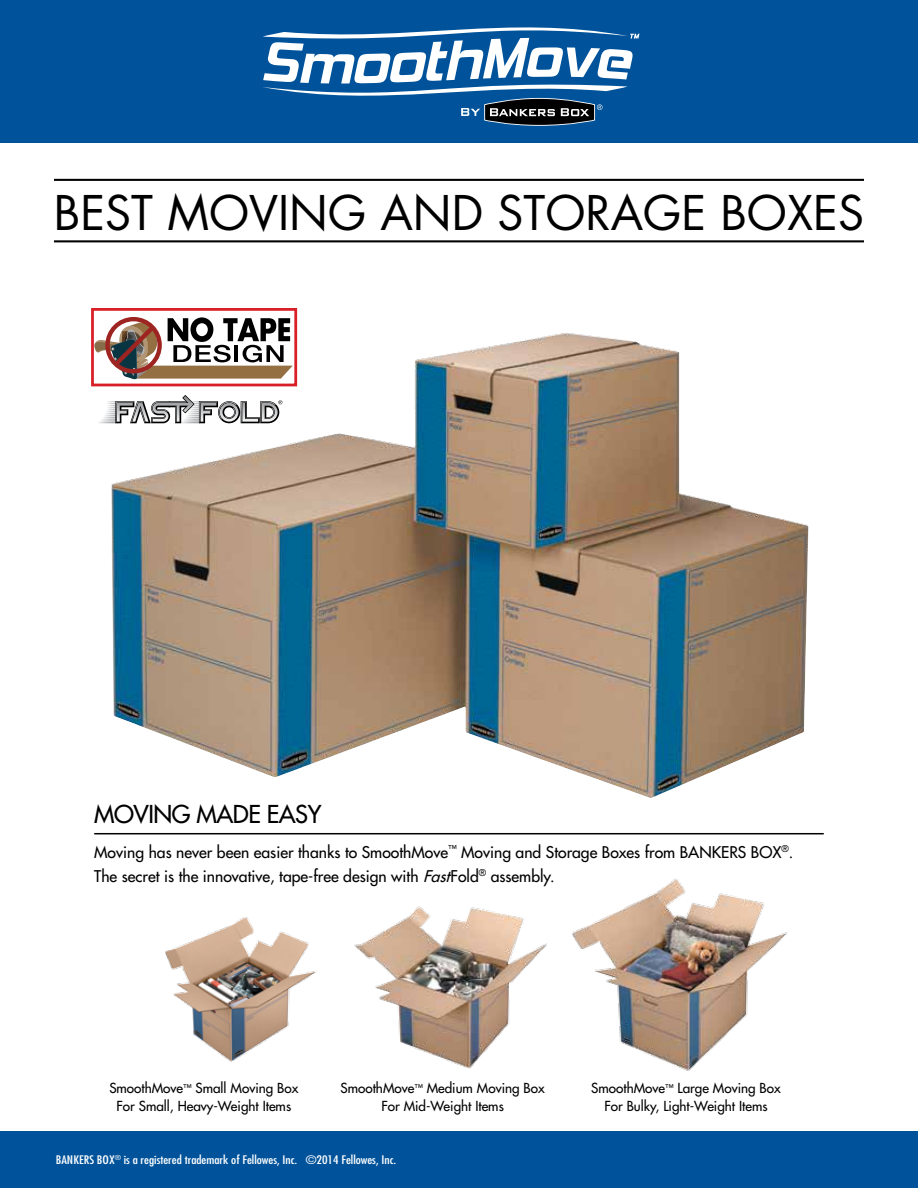
<style>
.page{position:relative;width:918px;height:1188px;background:#fff}
.page>*{position:absolute;margin:0;border:0;box-sizing:border-box;transform-origin:0 0}
.t1{font:46.5px "Futura Std";color:#000}
.t2{font:500 24px "Futura Std";letter-spacing:-.02em;color:#000}
.t3{font:15.75px/24px "Futura";color:#000}
.t4{font:13.5px/18px "Futura";color:#000;text-align:center}
.t5{font:condensed 11.55px "Futura";color:#fff;scale:1.18 1}
.s1{font-style:italic}
.s2{font-size:9px}
</style>
<div class="page">
<div style="left:0;top:1131px;width:918px;height:57px;background:#00539b"></div>
<div style="left:0;top:0;width:918px;height:143px;background:#00539b"></div>
<svg style="left:263px;top:27px;width:376px;height:99px"></svg>
<hr style="left:54px;top:179px;width:810px;height:2px;background:#000">
<hr style="left:54px;top:240px;width:810px;height:2px;background:#000">
<img style="left:111px;top:333px;width:697px;height:465px">
<hr style="left:94px;top:833px;width:730px;height:1px;background:#000">
<div style="left:92px;top:309px;width:204px;height:76px;background:#fff"></div>
<div style="left:91px;top:308px;width:206px;height:78px;border:3px solid #d91f27"></div>
<svg style="left:94px;top:317px;width:199px;height:63px"></svg>
<img style="left:574px;top:878px;width:213px;height:193px">
<img style="left:354px;top:906px;width:220px;height:163px">
<img style="left:165px;top:917px;width:152px;height:145px">
<svg style="left:98px;top:394px;width:184px;height:29px"></svg>
<h1 class="t1" style="left:54px;top:183px;width:783px">BEST MOVING AND STORAGE BOXES</h1>
<h2 class="t2" style="left:94px;top:799px;width:229px">MOVING MADE EASY</h2>
<p class="t3" style="left:94px;top:840px;width:701px">Moving has never been easier thanks to SmoothMove<sup>™</sup> Moving and Storage Boxes from BANKERS BOX<sup>®</sup>.<br>The secret is the innovative, tape-free design with <span class="s1">Fast</span>Fold<sup>®</sup> assembly.</p>
<p class="t4" style="left:109px;top:1079px;width:191px">SmoothMove<span class="s2">™</span> Small Moving Box<br>For Small, Heavy-Weight Items</p>
<p class="t4" style="left:591px;top:1079px;width:191px">SmoothMove<span class="s2">™</span> Large Moving Box<br>For Bulky, Light-Weight Items</p>
<p class="t4" style="left:341px;top:1079px;width:206px">SmoothMove<span class="s2">™</span> Medium Moving Box<br>For Mid-Weight Items</p>
<p class="t5" style="left:56px;top:1153px;width:290px">Bankers Box<sup>®</sup> is a registered trademark of Fellowes, Inc. ©2014 Fellowes, Inc.</p>
</div>
